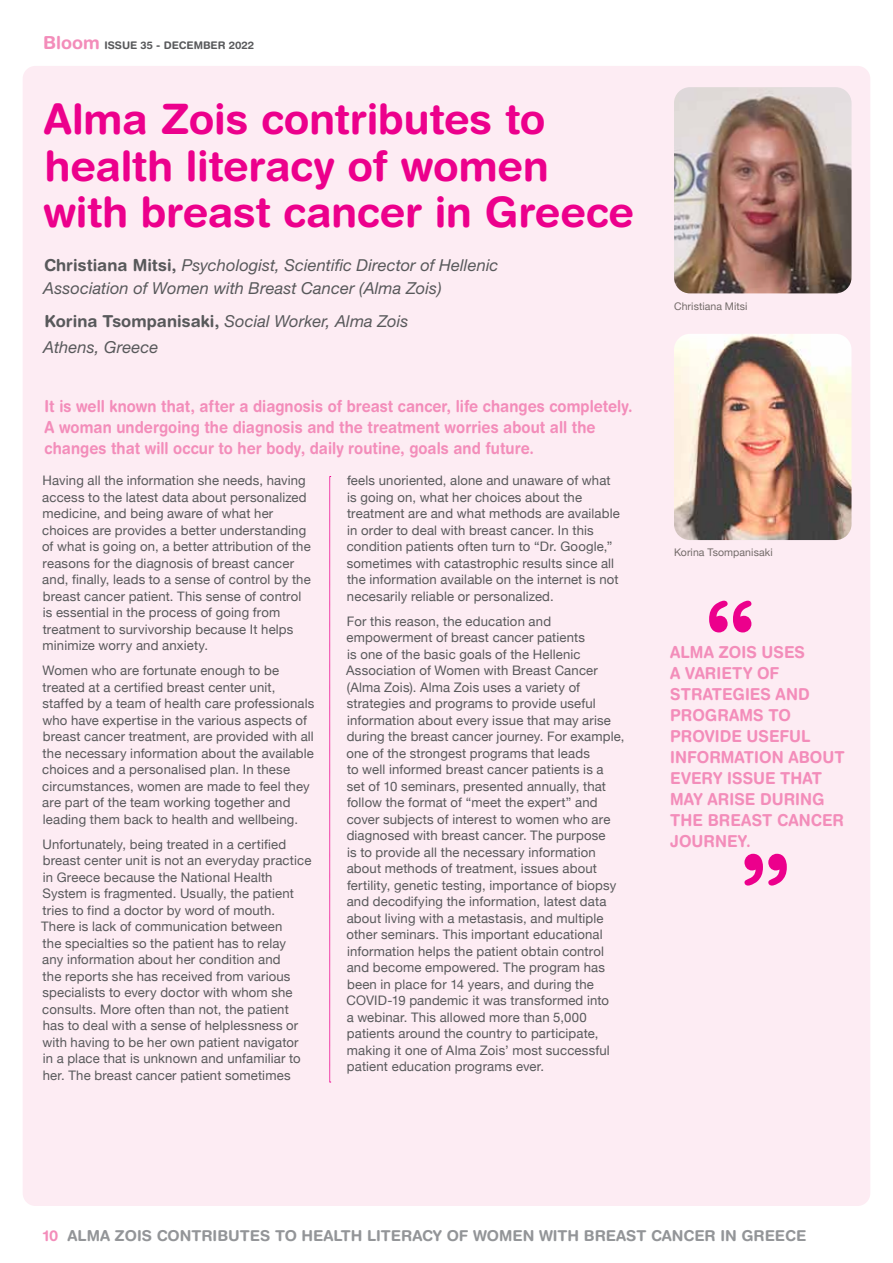
<style>
.page{position:relative;width:893px;height:1263px;background:#fff}
.page>*{position:absolute;margin:0;border:0;box-sizing:border-box;transform-origin:0 0}
.t1{font:700 105px "Helvetica Rounded LT Std";color:#ec008c}
.t2{font:700 42px/46.5px "Helvetica Rounded LT Std";letter-spacing:-.005em;color:#ec008c}
.t3{font:700 16.5px/21px "Helvetica Rounded LT Std";letter-spacing:.005em;color:#f38dba;scale:.9 1}
.t4{font:italic 16.5px/22.5px "Helvetica Neue CE";letter-spacing:.005em;color:#58595b}
.t5{font:700 16.5px/21px "Helvetica Rounded LT Std";letter-spacing:.005em;color:#f38dba;scale:.93 1}
.t6{font:700 15px "Helvetica Rounded LT Std";color:#939598}
.t7{font:13.2px/16.5px "Helvetica Neue";letter-spacing:.01em;color:#58595b}
.t8{font:10.5px "Helvetica Neue";letter-spacing:.01em;color:#736b69}
.t9{font:700 10.5px "Helvetica Rounded LT Std";color:#58595b}
.s1{font-size:18px;color:#f38dba}
.s2{font-family:"Helvetica Rounded LT Std";font-weight:700;font-style:normal}
.s3{color:#f38dba}
</style>
<div class="page">
<div style="left:23px;top:66px;width:847px;height:1140px;background:#fdecf3;border-radius:13px"></div>
<svg style="left:329px;top:476px;width:2px;height:607px"></svg>
<img style="left:674px;top:87px;width:177px;height:206px">
<img style="left:674px;top:334px;width:177px;height:206px">
<p class="t9" style="left:43px;top:39px;width:212px"><span class="s1">Bloom</span> ISSUE 35 - DECEMBER 2022</p>
<h2 class="t2" style="left:43px;top:95px;width:592px">Alma Zois contributes to health literacy of women with breast cancer in Greece</h2>
<p class="t4" style="left:43px;top:254px;width:457px"><span class="s2">Christiana Mitsi,</span> Psychologist, Scientific Director of Hellenic<br>Association of Women with Breast Cancer (Alma Zois)</p>
<p class="t4" style="left:43px;top:307px;width:367px;line-height:26.7px"><span class="s2">Korina Tsompanisaki,</span> Social Worker, Alma Zois<br>Athens, Greece</p>
<p class="t3" style="left:45px;top:395px;width:655px">It is well known that, after a diagnosis of breast cancer, life changes completely.<br>A woman undergoing the diagnosis and the treatment worries about all the changes that will occur to her body, daily routine, goals and future.</p>
<p class="t7" style="left:42px;top:473px;width:270px">Having all the information she needs, having access to the latest data about personalized medicine, and being aware of what her choices are provides a better understanding of what is going on, a better attribution of the reasons for the diagnosis of breast cancer and, finally, leads to a sense of control by the breast cancer patient. This sense of control is essential in the process of going from treatment to survivorship because It helps minimize worry and anxiety.</p>
<p class="t7" style="left:42px;top:663px;width:274px">Women who are fortunate enough to be treated at a certified breast center unit, staffed by a team of health care professionals who have expertise in the various aspects of breast cancer treatment, are provided with all the necessary information about the available choices and a personalised plan. In these circumstances, women are made to feel they are part of the team working together and leading them back to health and wellbeing.</p>
<p class="t7" style="left:41px;top:836px;width:272px">Unfortunately, being treated in a certified breast center unit is not an everyday practice in Greece because the National Health System is fragmented. Usually, the patient tries to find a doctor by word of mouth.<br>There is lack of communication between<br>the specialties so the patient has to relay<br>any information about her condition and<br>the reports she has received from various specialists to every doctor with whom she consults. More often than not, the patient has to deal with a sense of helplessness or with having to be her own patient navigator<br>in a place that is unknown and unfamiliar to her. The breast cancer patient sometimes</p>
<p class="t7" style="left:347px;top:473px;width:275px">feels unoriented, alone and unaware of what is going on, what her choices about the treatment are and what methods are available in order to deal with breast cancer. In this condition patients often turn to “Dr. Google,” sometimes with catastrophic results since all the information available on the internet is not necesarily reliable or personalized.</p>
<p class="t7" style="left:346px;top:613px;width:280px">For this reason, the education and empowerment of breast cancer patients<br>is one of the basic goals of the Hellenic Association of Women with Breast Cancer (Alma Zois). Alma Zois uses a variety of strategies and programs to provide useful information about every issue that may arise during the breast cancer journey. For example, one of the strongest programs that leads<br>to well informed breast cancer patients is a<br>set of 10 seminars, presented annually, that follow the format of “meet the expert” and cover subjects of interest to women who are diagnosed with breast cancer. The purpose<br>is to provide all the necessary information about methods of treatment, issues about fertility, genetic testing, importance of biopsy and decodifying the information, latest data about living with a metastasis, and multiple other seminars. This important educational information helps the patient obtain control and become empowered. The program has been in place for 14 years, and during the COVID-19 pandemic it was transformed into<br>a webinar. This allowed more than 5,000 patients around the country to participate, making it one of Alma Zois’ most successful patient education programs ever.</p>
<p class="t8" style="left:674px;top:298px;width:75px">Christiana Mitsi</p>
<p class="t8" style="left:674px;top:545px;width:100px">Korina Tsompanisaki</p>
<h1 class="t1" style="left:702px;top:576px;width:58px">“</h1>
<p class="t5" style="left:670px;top:641px;width:189px">ALMA ZOIS USES<br>A VARIETY OF<br>STRATEGIES AND<br>PROGRAMS TO<br>PROVIDE USEFUL<br>INFORMATION ABOUT<br>EVERY ISSUE THAT<br>MAY ARISE DURING<br>THE BREAST CANCER<br>JOURNEY.</p>
<h1 class="t1" style="left:794px;top:910px;width:58px;rotate:-180deg">“</h1>
<p class="t6" style="left:43px;top:1226px;width:765px"><span class="s3">10</span> ALMA ZOIS CONTRIBUTES TO HEALTH LITERACY OF WOMEN WITH BREAST CANCER IN GREECE</p>
</div>
